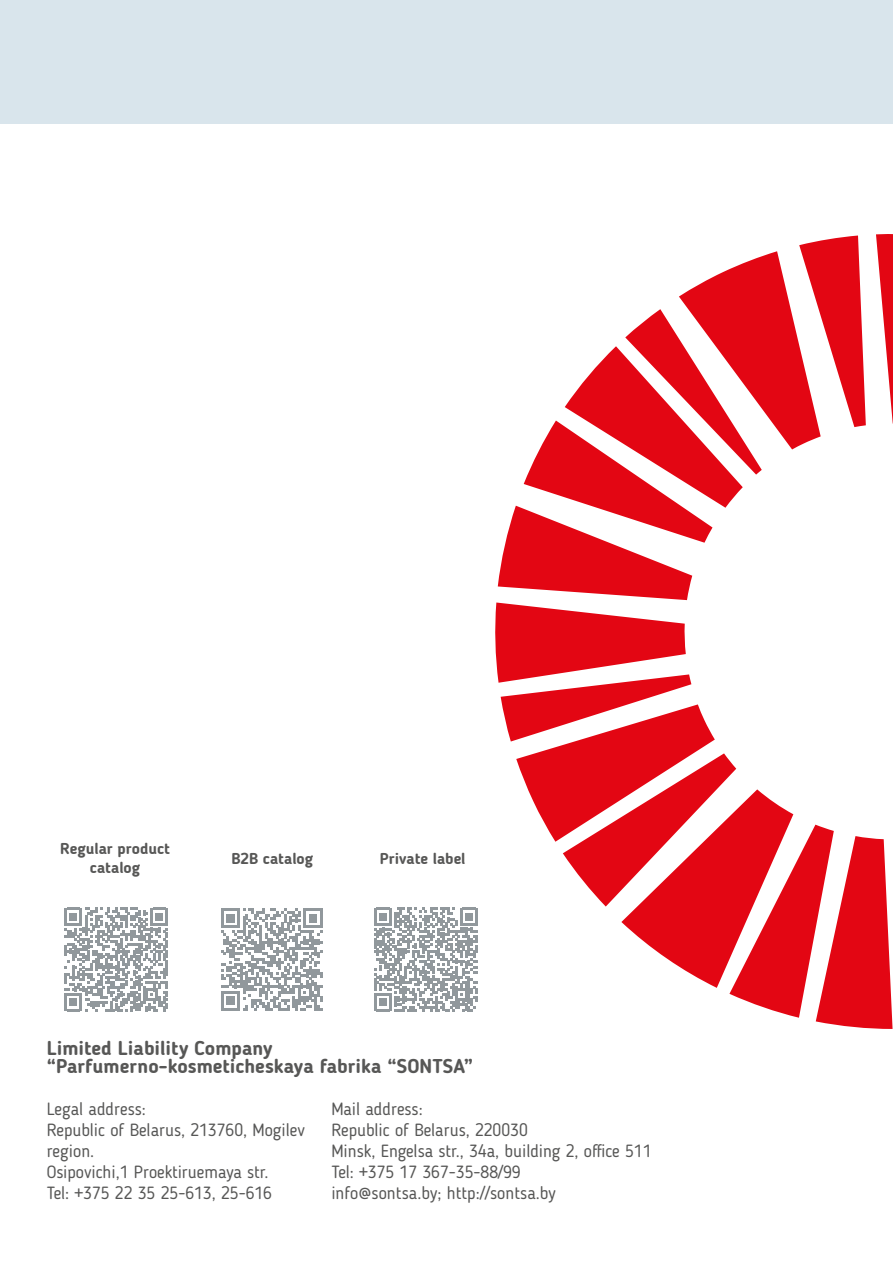
<style>
.page{position:relative;width:893px;height:1263px;background:#fff}
.page>*{position:absolute;margin:0;border:0;box-sizing:border-box;transform-origin:0 0}
.t1{font:700 19.95px/18.3px "Blogger Sans";color:#575756}
.t2{font:17.55px/21.1px "Blogger Sans";color:#575756}
.t3{font:700 15.75px/18.3px "Blogger Sans";color:#575756;text-align:center}
</style>
<div class="page">
<svg style="left:495px;top:234px;width:398px;height:795px"></svg>
<div style="left:0;top:0;width:893px;height:123px;background:#d9e5ec"></div>
<svg style="left:221px;top:908px;width:102px;height:102px"></svg>
<svg style="left:65px;top:908px;width:103px;height:103px"></svg>
<svg style="left:374px;top:908px;width:104px;height:103px"></svg>
<p class="t3" style="left:60px;top:840px;width:111px">Regular product catalog</p>
<p class="t3" style="left:231px;top:849px;width:83px">B2B catalog</p>
<p class="t3" style="left:380px;top:849px;width:87px">Private label</p>
<p class="t1" style="left:47px;top:1039px;width:428px">Limited Liability Company “Parfumerno-kosmeticheskaya fabrika “SONTSA”</p>
<p class="t2" style="left:47px;top:1098px;width:260px">Legal address:<br>Republic of Belarus, 213760, Mogilev region.<br>Osipovichi,1 Proektiruemaya str.<br>Tel: +375 22 35 25-613, 25-616</p>
<p class="t2" style="left:331px;top:1098px;width:322px">Mail address:<br>Republic of Belarus, 220030<br>Minsk, Engelsa str., 34а, building 2, office 511<br>Tel: +375 17 367-35-88/99<br>info@sontsa.by; http://sontsa.by</p>
</div>
